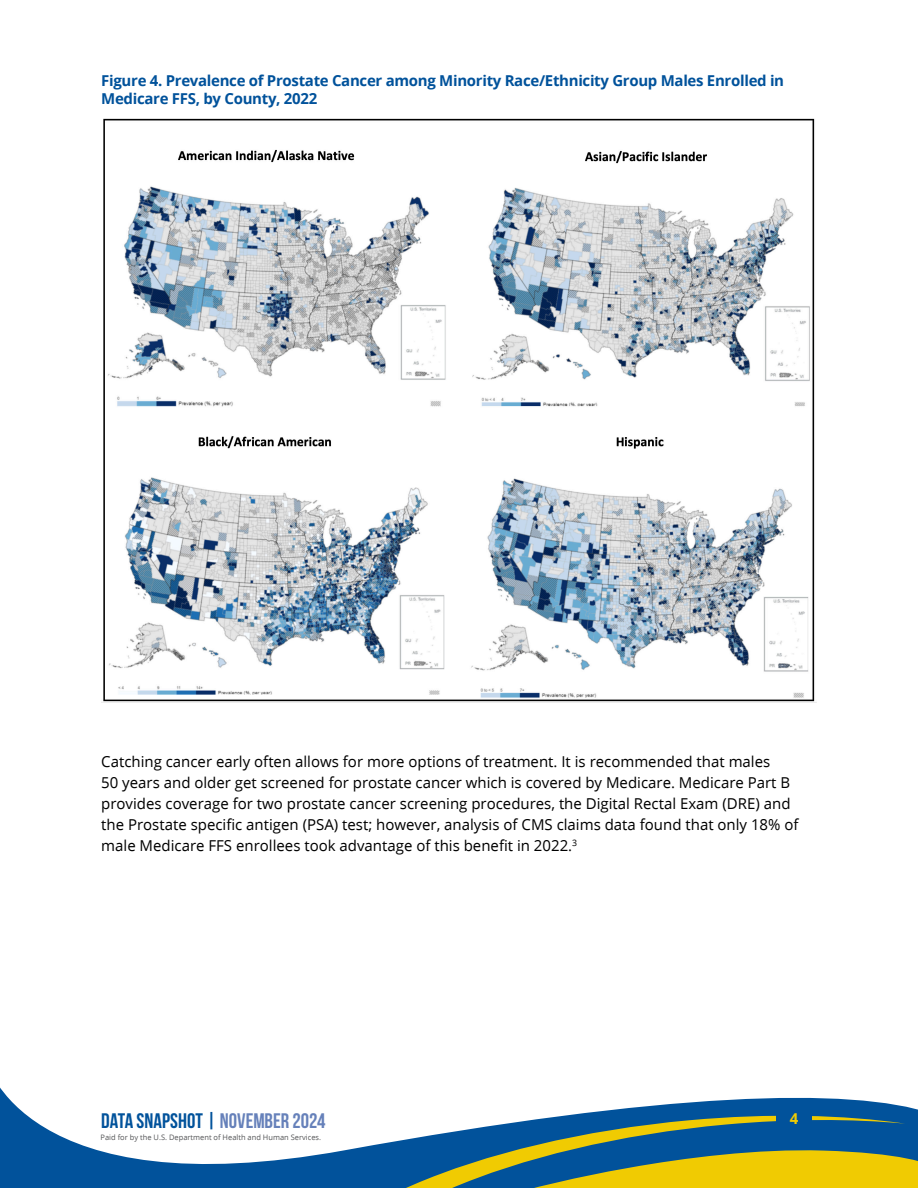
<style>
.page{position:relative;width:918px;height:1188px;background:#fff}
.page>*{position:absolute;margin:0;border:0;box-sizing:border-box;transform-origin:0 0}
.t1{font:21px "Bebas Neue";color:#01529b}
.text_no_indent{font:15px/21px "Open Sans";color:#000}
.H2_-_BOX{font:700 15px/18px "Open Sans";letter-spacing:-.02em;color:#01529b}
.t2{font:700 15px "Open Sans";color:#f0cb02}
.t3{font:7.5px "Open Sans";color:#57585a}
.s1{color:#6681ba}
</style>
<div class="page">
<svg style="left:0;top:1087px;width:918px;height:101px"></svg>
<svg style="left:905px;top:1147px;width:13px;height:41px"></svg>
<img style="left:101px;top:118px;width:716px;height:585px">
<svg style="left:292px;top:1113px;width:613px;height:75px;background:#709078"></svg>
<div style="left:776px;top:1106px;width:36px;height:31px;background:#01529b"></div>
<h2 class="H2_-_BOX" style="left:101px;top:72px;width:684px">Figure 4. Prevalence of Prostate Cancer among Minority Race/Ethnicity Group Males Enrolled in<br>Medicare FFS, by County, 2022</h2>
<p class="text_no_indent" style="left:101px;top:752px;width:699px">Catching cancer early often allows for more options of treatment. It is recommended that males<br>50 years and older get screened for prostate cancer which is covered by Medicare. Medicare Part B provides coverage for two prostate cancer screening procedures, the Digital Rectal Exam (DRE) and the Prostate specific antigen (PSA) test; however, analysis of CMS claims data found that only 18% of male Medicare FFS enrollees took advantage of this benefit in 2022.<sup>3</sup></p>
<h1 class="t1" style="left:101px;top:1109px;width:226px">DATA SNAPSHOT | <span class="s1">NOVEMBER 2024</span></h1>
<p class="t3" style="left:101px;top:1133px;width:222px">Paid for by the U.S. Department of Health and Human Services.</p>
<p class="t2" style="left:790px;top:1110px;width:10px">4</p>
</div>
